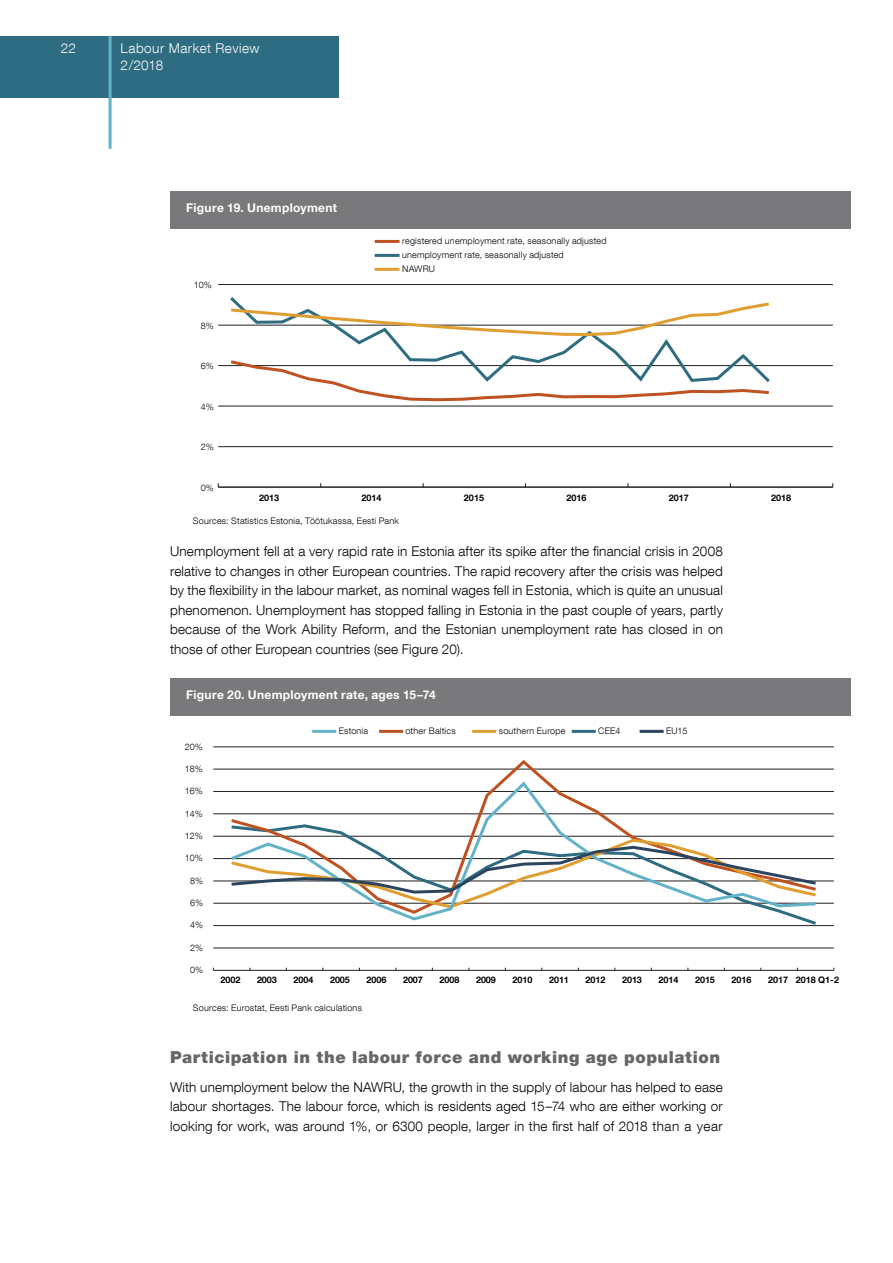
<style>
.page{position:relative;width:893px;height:1263px;background:#fff}
.page>*{position:absolute;margin:0;border:0;box-sizing:border-box;transform-origin:0 0}
.Pealkiri_2{font:900 16.5px "Helvetica Neue LT Com";letter-spacing:.03em;color:#666}
.t1{font:300 13.5px/19.5px "Helvetica Neue LT Com";letter-spacing:.01em;color:#000;text-align:justify}
.t2{font:300 13.5px/16.5px "Helvetica Neue LT Com";letter-spacing:.035em;color:#fff}
.t3{font:700 12px "Helvetica Neue LT Com";letter-spacing:.025em;color:#fff}
.t4{font:300 9px/14px "Helvetica Neue LT Com";letter-spacing:.025em;color:#000}
.t5{font:700 9px "Helvetica Neue LT Com";letter-spacing:-.005em;color:#000}
</style>
<div class="page">
<div style="left:0;top:36px;width:339px;height:61px;background:#2e6c81"></div>
<hr style="left:109px;top:36px;width:3px;height:113px;background:#64b2c7">
<div style="left:170px;top:191px;width:680px;height:38px;background:#79787a"></div>
<hr style="left:218px;top:284px;width:615px;height:1px;background:#1f1e21">
<hr style="left:218px;top:325px;width:615px;height:1px;background:#1f1e21">
<hr style="left:218px;top:365px;width:615px;height:1px;background:#1f1e21">
<hr style="left:218px;top:406px;width:615px;height:1px;background:#1f1e21">
<hr style="left:218px;top:446px;width:615px;height:1px;background:#1f1e21">
<hr style="left:218px;top:487px;width:615px;height:1px;background:#1f1e21">
<svg style="left:335px;top:385px;width:434px;height:17px"></svg>
<svg style="left:227px;top:297px;width:546px;height:88px"></svg>
<svg style="left:228px;top:300px;width:544px;height:37px"></svg>
<hr style="left:375px;top:240px;width:25px;height:3px;background:#be5221">
<hr style="left:375px;top:254px;width:25px;height:3px;background:#2e6c81">
<hr style="left:375px;top:268px;width:25px;height:3px;background:#df9e30">
<div style="left:170px;top:678px;width:680px;height:38px;background:#79787a"></div>
<hr style="left:213px;top:746px;width:621px;height:1px;background:#1f1e21">
<hr style="left:213px;top:769px;width:621px;height:1px;background:#1f1e21">
<hr style="left:213px;top:791px;width:621px;height:1px;background:#1f1e21">
<hr style="left:213px;top:813px;width:621px;height:1px;background:#1f1e21">
<hr style="left:213px;top:836px;width:621px;height:1px;background:#1f1e21">
<hr style="left:213px;top:858px;width:621px;height:1px;background:#1f1e21">
<hr style="left:213px;top:881px;width:621px;height:1px;background:#1f1e21">
<hr style="left:213px;top:903px;width:621px;height:1px;background:#1f1e21">
<hr style="left:213px;top:925px;width:621px;height:1px;background:#1f1e21">
<hr style="left:213px;top:948px;width:621px;height:1px;background:#1f1e21">
<hr style="left:213px;top:970px;width:621px;height:1px;background:#1f1e21">
<svg style="left:228px;top:922px;width:591px;height:5px"></svg>
<svg style="left:228px;top:760px;width:591px;height:19px"></svg>
<svg style="left:228px;top:779px;width:591px;height:143px"></svg>
<svg style="left:228px;top:836px;width:591px;height:74px"></svg>
<hr style="left:572px;top:730px;width:24px;height:3px;background:#2e6c81">
<hr style="left:379px;top:730px;width:24px;height:3px;background:#be5221">
<hr style="left:472px;top:730px;width:24px;height:3px;background:#df9e30">
<hr style="left:312px;top:730px;width:24px;height:3px;background:#64b2c7">
<hr style="left:640px;top:730px;width:24px;height:3px;background:#2c445e">
<p class="t2" style="left:61px;top:40px;width:17px">22</p>
<p class="t2" style="left:121px;top:40px;width:140px">Labour Market Review<br>2/2018</p>
<p class="t3" style="left:186px;top:200px;width:152px">Figure 19. Unemployment</p>
<p class="t4" style="left:194px;top:278px;width:20px">10%</p>
<p class="t4" style="left:201px;top:318px;width:15px">8%</p>
<p class="t4" style="left:201px;top:359px;width:15px">6%</p>
<p class="t4" style="left:201px;top:399px;width:15px">4%</p>
<p class="t4" style="left:201px;top:440px;width:15px">2%</p>
<p class="t4" style="left:201px;top:480px;width:15px">0%</p>
<p class="t4" style="left:402px;top:234px;width:206px">registered unemployment rate, seasonally adjusted unemployment rate, seasonally adjusted<br>NAWRU</p>
<p class="t5" style="left:259px;top:492px;width:22px">2013</p>
<p class="t5" style="left:361px;top:492px;width:22px">2014</p>
<p class="t5" style="left:464px;top:492px;width:22px">2015</p>
<p class="t5" style="left:566px;top:492px;width:22px">2016</p>
<p class="t5" style="left:669px;top:492px;width:22px">2017</p>
<p class="t5" style="left:771px;top:492px;width:22px">2018</p>
<p class="t4" style="left:193px;top:514px;width:207px">Sources: Statistics Estonia, Töötukassa, Eesti Pank</p>
<p class="t1" style="left:170px;top:541px;width:554px">Unemployment fell at a very rapid rate in Estonia after its spike after the financial crisis in 2008 relative to changes in other European countries. The rapid recovery after the crisis was helped by the flexibility in the labour market, as nominal wages fell in Estonia, which is quite an unusual phenomenon. Unemployment has stopped falling in Estonia in the past couple of years, partly because of the Work Ability Reform, and the Estonian unemployment rate has closed in on those of other European countries (see Figure 20).</p>
<p class="t3" style="left:186px;top:687px;width:251px">Figure 20. Unemployment rate, ages 15–74</p>
<p class="t4" style="left:185px;top:739px;width:19px">20%</p>
<p class="t4" style="left:185px;top:761px;width:19px">18%</p>
<p class="t4" style="left:185px;top:784px;width:19px">16%</p>
<p class="t4" style="left:185px;top:806px;width:19px">14%</p>
<p class="t4" style="left:185px;top:828px;width:19px">12%</p>
<p class="t4" style="left:185px;top:851px;width:19px">10%</p>
<p class="t4" style="left:190px;top:873px;width:14px">8%</p>
<p class="t4" style="left:190px;top:895px;width:14px">6%</p>
<p class="t4" style="left:190px;top:918px;width:14px">4%</p>
<p class="t4" style="left:190px;top:940px;width:14px">2%</p>
<p class="t4" style="left:190px;top:963px;width:14px">0%</p>
<p class="t4" style="left:339px;top:724px;width:31px">Estonia</p>
<p class="t4" style="left:406px;top:724px;width:52px">other Baltics</p>
<p class="t4" style="left:499px;top:724px;width:68px">southern Europe</p>
<p class="t4" style="left:598px;top:724px;width:24px">CEE4</p>
<p class="t4" style="left:666px;top:724px;width:23px">EU15</p>
<p class="t5" style="left:220px;top:974px;width:21px">2002</p>
<p class="t5" style="left:257px;top:974px;width:21px">2003</p>
<p class="t5" style="left:293px;top:974px;width:21px">2004</p>
<p class="t5" style="left:330px;top:974px;width:21px">2005</p>
<p class="t5" style="left:366px;top:974px;width:21px">2006</p>
<p class="t5" style="left:403px;top:974px;width:21px">2007</p>
<p class="t5" style="left:439px;top:974px;width:21px">2008</p>
<p class="t5" style="left:476px;top:974px;width:21px">2009</p>
<p class="t5" style="left:512px;top:974px;width:21px">2010</p>
<p class="t5" style="left:549px;top:974px;width:21px">2011</p>
<p class="t5" style="left:586px;top:974px;width:21px">2012</p>
<p class="t5" style="left:622px;top:974px;width:21px">2013</p>
<p class="t5" style="left:658px;top:974px;width:21px">2014</p>
<p class="t5" style="left:695px;top:974px;width:21px">2015</p>
<p class="t5" style="left:731px;top:974px;width:21px">2016</p>
<p class="t5" style="left:768px;top:974px;width:72px">2017 2018 Q1-2</p>
<p class="t4" style="left:193px;top:1001px;width:171px">Sources: Eurostat, Eesti Pank calculations</p>
<p class="Pealkiri_2" style="left:170px;top:1047px;width:551px">Participation in the labour force and working age population</p>
<p class="t1" style="left:170px;top:1077px;width:554px">With unemployment below the NAWRU, the growth in the supply of labour has helped to ease labour shortages. The labour force, which is residents aged 15–74 who are either working or looking for work, was around 1%, or 6300 people, larger in the first half of 2018 than a year</p>
</div>
